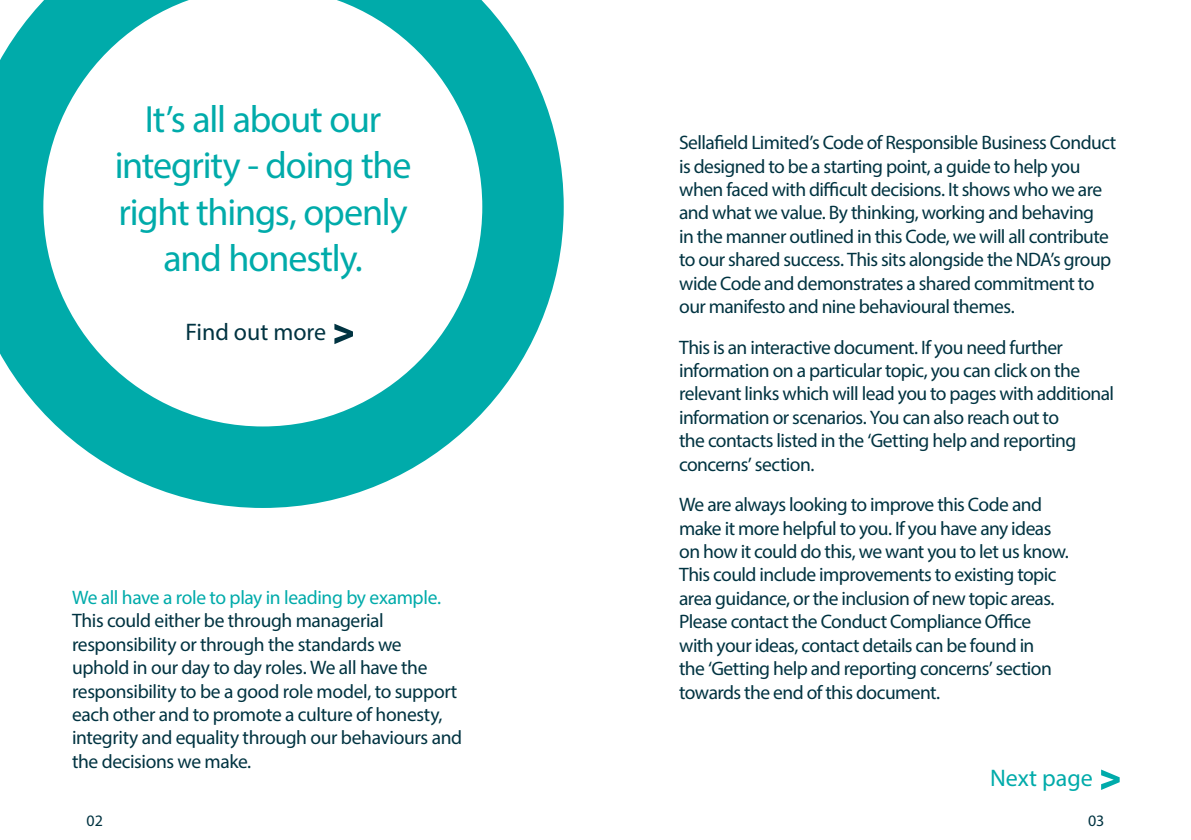
<style>
.page{position:relative;width:1191px;height:840px;background:#fff}
.page>*{position:absolute;margin:0;border:0;box-sizing:border-box;transform-origin:0 0}
.t1{font:38px/46px "Myriad Pro";letter-spacing:-.03em;color:#00abaa;text-align:center}
.t2{font:24px "Myriad Pro";color:#003341}
.t3{font:24px "Myriad Pro";color:#00abaa}
.t4{font:19.6px/23.4px "Myriad Pro";letter-spacing:-.025em;color:#003341}
.t5{font:19.6px "Myriad Pro";letter-spacing:-.02em;color:#00abaa}
.t6{font:16px "Myriad Pro";color:#003341}
</style>
<div class="page">
<svg style="left:0;top:0;width:564px;height:507px;fill:#00abaa"></svg>
<svg style="left:43px;top:0;width:439px;height:426px"></svg>
<svg style="left:1101px;top:769px;width:18px;height:20px"></svg>
<svg style="left:334px;top:323px;width:19px;height:21px"></svg>
<h1 class="t1" style="left:115px;top:96px;width:298px">It’s all about our integrity - doing the right things, openly and honestly.</h1>
<p class="t2" style="left:185px;top:317px;width:142px">Find out more</p>
<p class="t5" style="left:72px;top:585px;width:370px">We all have a role to play in leading by example.</p>
<p class="t4" style="left:72px;top:608px;width:392px">This could either be through managerial responsibility or through the standards we uphold in our day to day roles. We all have the responsibility to be a good role model, to support each other and to promote a culture of honesty, integrity and equality through our behaviours and the decisions we make.</p>
<p class="t4" style="left:679px;top:130px;width:439px">Sellafield Limited’s Code of Responsible Business Conduct is designed to be a starting point, a guide to help you when faced with difficult decisions. It shows who we are and what we value. By thinking, working and behaving<br>in the manner outlined in this Code, we will all contribute to our shared success. This sits alongside the NDA’s group wide Code and demonstrates a shared commitment to our manifesto and nine behavioural themes.</p>
<p class="t4" style="left:679px;top:335px;width:436px">This is an interactive document. If you need further information on a particular topic, you can click on the relevant links which will lead you to pages with additional information or scenarios. You can also reach out to<br>the contacts listed in the ‘Getting help and reporting concerns’ section.</p>
<p class="t4" style="left:679px;top:492px;width:391px">We are always looking to improve this Code and make it more helpful to you. If you have any ideas on how it could do this, we want you to let us know.<br>This could include improvements to existing topic area guidance, or the inclusion of new topic areas.<br>Please contact the Conduct Compliance Office with your ideas, contact details can be found in<br>the ‘Getting help and reporting concerns’ section towards the end of this document.</p>
<p class="t3" style="left:990px;top:762px;width:104px">Next page</p>
<p class="t6" style="left:86px;top:810px;width:18px">02</p>
<p class="t6" style="left:1088px;top:810px;width:18px">03</p>
</div>
